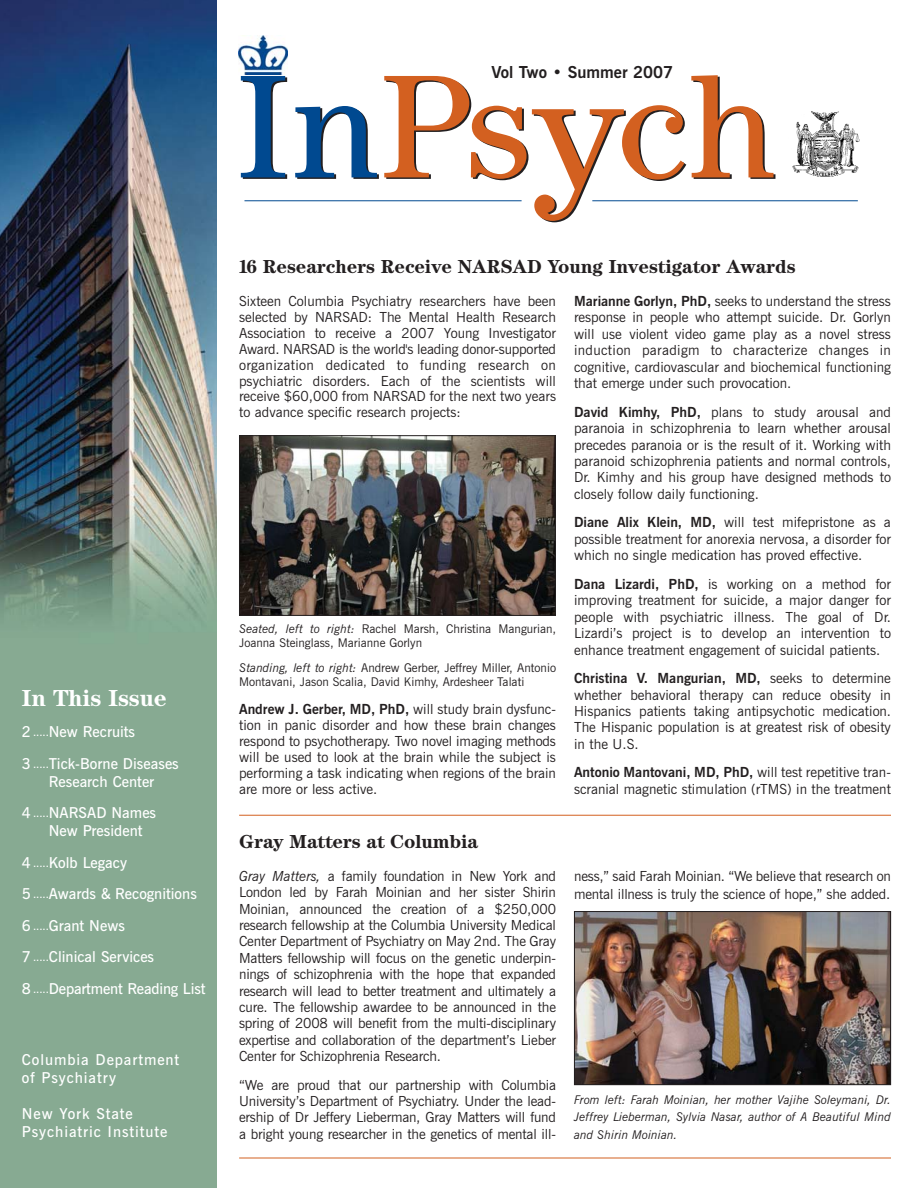
<style>
.page{position:relative;width:918px;height:1188px;background:#fff}
.page>*{position:absolute;margin:0;border:0;box-sizing:border-box;transform-origin:0 0}
.t1{font:152.4px "Century";color:#004990}
.t2{font:24px "Century Bld";color:#fff}
.t3{font:19.5px "Century Bld";color:#231f20}
.t4{font:700 16.5px "News Gothic BT";color:#231f20}
.t5{font:600 15px/31.5px "News Gothic BT";color:#fff}
.t6{font:600 15px/18px "News Gothic BT";letter-spacing:.06em;color:#fff}
.t7{font:13.8px/16.5px "News Gothic BT";color:#231f20;text-align:justify}
.t8{font:12px/13.6px "News Gothic BT";color:#231f20}
.t9{font:italic 12px/17.7px "News Gothic BT";color:#231f20;text-align:justify}
.s1{font-size:10.5px}
.s2{color:#231f20}
.s3{font-size:173.25px;color:#d36020}
.s4{color:#d36020}
.s5{font-style:italic}
.s6{font-weight:700}
</style>
<div class="page">
<img style="left:0;top:0;width:216px;height:1188px">
<img style="left:238px;top:35px;width:49px;height:39px">
<img style="left:792px;top:111px;width:68px;height:66px">
<img style="left:241px;top:437px;width:313px;height:177px">
<div style="left:239px;top:435px;width:317px;height:181px;border:1px solid #231f20"></div>
<hr style="left:239px;top:1158px;width:652px;height:1px;background:#d36020">
<hr style="left:239px;top:815px;width:652px;height:1px;background:#d36020">
<img style="left:576px;top:913px;width:313px;height:170px">
<div style="left:574px;top:911px;width:317px;height:174px;border:1px solid #231f20"></div>
<hr style="left:244px;top:200px;width:278px;height:1px;background:#004990">
<hr style="left:592px;top:200px;width:266px;height:1px;background:#004990">
<h2 class="t2" style="left:22px;top:688px;width:146px">In This Issue</h2>
<p class="t5" style="left:22px;top:718px;width:158px">2 <span class="s1">.....</span>New Recruits<br>3 <span class="s1">.....</span>Tick-Borne Diseases</p>
<p class="t5" style="left:22px;top:767px;width:136px;text-align:right">Research Center<br>4 <span class="s1">.....</span>NARSAD Names</p>
<p class="t5" style="left:22px;top:817px;width:185px;text-indent:27px">New President<br>4 <span class="s1">.....</span>Kolb Legacy<br>5 <span class="s1">.....</span>Awards &amp; Recognitions<br>6 <span class="s1">.....</span>Grant News<br>7 <span class="s1">.....</span>Clinical Services<br>8 <span class="s1">.....</span>Department Reading List</p>
<p class="t6" style="left:22px;top:1052px;width:159px">Columbia Department of Psychiatry</p>
<p class="t6" style="left:22px;top:1106px;width:147px">New York State<br>Psychiatric Institute</p>
<p class="t4" style="left:492px;top:66px;width:183px">Vol Two • Summer 2007</p>
<h1 class="t1" style="left:236px;top:66px;width:542px">In<span class="s2">Ps</span><span class="s3">y</span><span class="s4">ch</span></h1>
<h3 class="t3" style="left:239px;top:259px;width:558px">16 Researchers Receive NARSAD Young Investigator Awards</h3>
<p class="t7" style="left:239px;top:295px;width:318px;line-height:15.9px">Sixteen Columbia Psychiatry researchers have been selected by NARSAD: The Mental Health Research Association to receive a 2007 Young Investigator Award. NARSAD is the world's leading donor-supported organization dedicated to funding research on psychiatric disorders. Each of the scientists will receive $60,000 from NARSAD for the next two years to advance specific research projects:</p>
<p class="t8" style="left:239px;top:623px;width:318px"><span class="s5">Seated, left to right:</span> Rachel Marsh, Christina Mangurian,<br>Joanna Steinglass, Marianne Gorlyn</p>
<p class="t8" style="left:239px;top:663px;width:318px"><span class="s5">Standing, left to right:</span> Andrew Gerber, Jeffrey Miller, Antonio<br>Montavani, Jason Scalia, David Kimhy, Ardesheer Talati</p>
<p class="t7" style="left:239px;top:703px;width:318px;line-height:15.9px"><span class="s6">Andrew J. Gerber, MD, PhD,</span> will study brain dysfunc&shy;tion in panic disorder and how these brain changes respond to psychotherapy. Two novel imaging methods will be used to look at the brain while the subject is performing a task indicating when regions of the brain are more or less active.</p>
<h3 class="t3" style="left:239px;top:834px;width:240px">Gray Matters at Columbia</h3>
<p class="t7" style="left:239px;top:869px;width:318px"><span class="s5">Gray Matters,</span> a family foundation in New York and London led by Farah Moinian and her sister Shirin Moinian, announced the creation of a $250,000 research fellowship at the Columbia University Medical Center Department of Psychiatry on May 2nd. The Gray Matters fellowship will focus on the genetic underpin&shy;nings of schizophrenia with the hope that expanded research will lead to better treatment and ultimately a cure. The fellowship awardee to be announced in the spring of 2008 will benefit from the multi-disciplinary expertise and collaboration of the department’s Lieber Center for Schizophrenia Research.</p>
<p class="t7" style="left:239px;top:1078px;width:318px">“We are proud that our partnership with Columbia University’s Department of Psychiatry. Under the lead&shy;ership of Dr Jeffery Lieberman, Gray Matters will fund a bright young researcher in the genetics of mental ill-</p>
<p class="t7" style="left:574px;top:294px;width:318px"><span class="s6">Marianne Gorlyn, PhD,</span> seeks to understand the stress response in people who attempt suicide. Dr. Gorlyn will use violent video game play as a novel stress induction paradigm to characterize changes in cognitive, cardiovascular and biochemical functioning that emerge under such provocation.</p>
<p class="t7" style="left:574px;top:405px;width:318px"><span class="s6">David Kimhy, PhD,</span> plans to study arousal and paranoia in schizophrenia to learn whether arousal precedes paranoia or is the result of it. Working with paranoid schizophrenia patients and normal controls, Dr. Kimhy and his group have designed methods to closely follow daily functioning.</p>
<p class="t7" style="left:574px;top:516px;width:319px"><span class="s6">Diane Alix Klein, MD,</span> will test mifepristone as a possible treatment for anorexia nervosa, a disorder for which no single medication has proved effective.</p>
<p class="t7" style="left:574px;top:577px;width:318px"><span class="s6">Dana Lizardi, PhD,</span> is working on a method for improving treatment for suicide, a major danger for people with psychiatric illness. The goal of Dr.<br>Lizardi’s project is to develop an intervention to enhance treatment engagement of suicidal patients.</p>
<p class="t7" style="left:574px;top:672px;width:318px"><span class="s6">Christina V. Mangurian, MD,</span> seeks to determine whether behavioral therapy can reduce obesity in Hispanics patients taking antipsychotic medication.<br>The Hispanic population is at greatest risk of obesity in the U.S.</p>
<p class="t7" style="left:574px;top:766px;width:318px"><span class="s6">Antonio Mantovani, MD, PhD,</span> will test repetitive tran&shy;scranial magnetic stimulation (rTMS) in the treatment</p>
<p class="t7" style="left:574px;top:869px;width:318px;line-height:17.7px">ness,” said Farah Moinian. “We believe that research on mental illness is truly the science of hope,” she added.</p>
<p class="t9" style="left:574px;top:1092px;width:318px">From left: Farah Moinian, her mother Vajihe Soleymani, Dr.<br>Jeffrey Lieberman, Sylvia Nasar, author of A Beautiful Mind and Shirin Moinian.</p>
</div>
